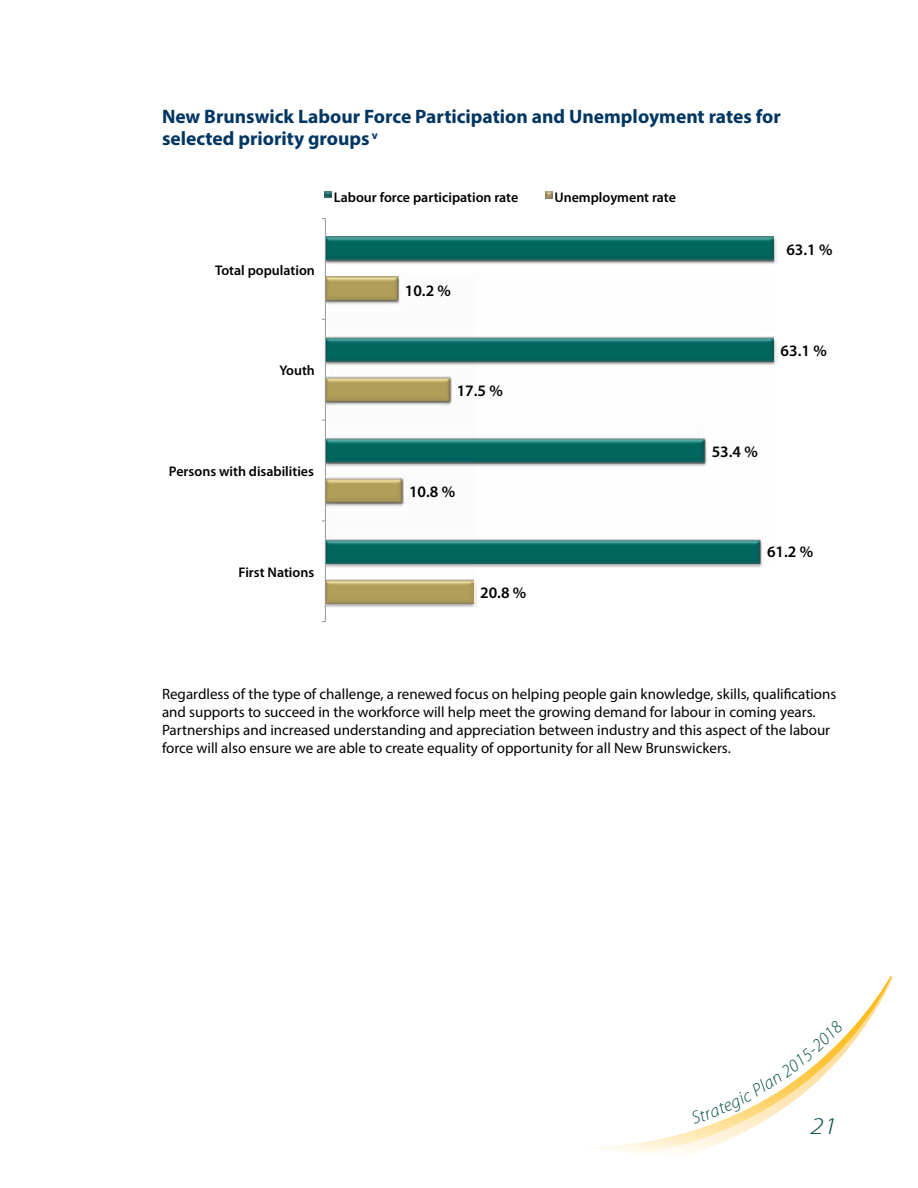
<style>
.page{position:relative;width:918px;height:1188px;background:#fff}
.page>*{position:absolute;margin:0;border:0;box-sizing:border-box;transform-origin:0 0}
.t1{font:italic 300 24px "Myriad Pro";color:#004d43;scale:1.2 1}
.titre_3e_niveau{font:700 19.5px/22.5px "Myriad Pro";color:#003662}
.t2{font:600 16.05px "Myriad Pro";color:#000}
.t3{font:15px/18px "Myriad Pro";color:#000}
.t4{font:600 13.95px "Myriad Pro";color:#000}
</style>
<div class="page">
<svg style="left:595px;top:975px;width:298px;height:179px"></svg>
<img style="left:326px;top:563px;width:147px;height:41px">
<img style="left:326px;top:236px;width:448px;height:327px">
<hr style="left:325px;top:219px;width:1px;height:403px;background:#989898">
<svg style="left:325px;top:191px;width:7px;height:7px"></svg>
<svg style="left:545px;top:191px;width:7px;height:7px"></svg>
<svg style="left:690px;top:1020px;width:153px;height:105px"></svg>
<h2 class="titre_3e_niveau" style="left:162px;top:104px;width:620px">New Brunswick Labour Force Participation and Unemployment rates for selected priority groups <sup>v</sup></h2>
<p class="t4" style="left:334px;top:188px;width:186px">Labour force participation rate</p>
<p class="t4" style="left:554px;top:188px;width:123px">Unemployment rate</p>
<p class="t4" style="left:215px;top:261px;width:101px">Total population</p>
<p class="t2" style="left:405px;top:280px;width:48px">10.2 %</p>
<p class="t4" style="left:279px;top:362px;width:37px">Youth</p>
<p class="t4" style="left:169px;top:463px;width:146px">Persons with disabilities</p>
<p class="t2" style="left:457px;top:381px;width:48px">17.5 %</p>
<p class="t2" style="left:409px;top:482px;width:48px">10.8 %</p>
<p class="t4" style="left:239px;top:563px;width:77px">First Nations</p>
<p class="t2" style="left:480px;top:582px;width:48px">20.8 %</p>
<p class="t2" style="left:786px;top:239px;width:48px">63.1 %</p>
<p class="t2" style="left:781px;top:340px;width:48px">63.1 %</p>
<p class="t2" style="left:712px;top:441px;width:48px">53.4 %</p>
<p class="t2" style="left:767px;top:542px;width:48px">61.2 %</p>
<p class="t3" style="left:162px;top:685px;width:676px">Regardless of the type of challenge, a renewed focus on helping people gain knowledge, skills, qualifications and supports to succeed in the workforce will help meet the growing demand for labour in coming years.<br>Partnerships and increased understanding and appreciation between industry and this aspect of the labour force will also ensure we are able to create equality of opportunity for all New Brunswickers.</p>
<h1 class="t1" style="left:810px;top:1112px;width:24px">21</h1>
</div>
